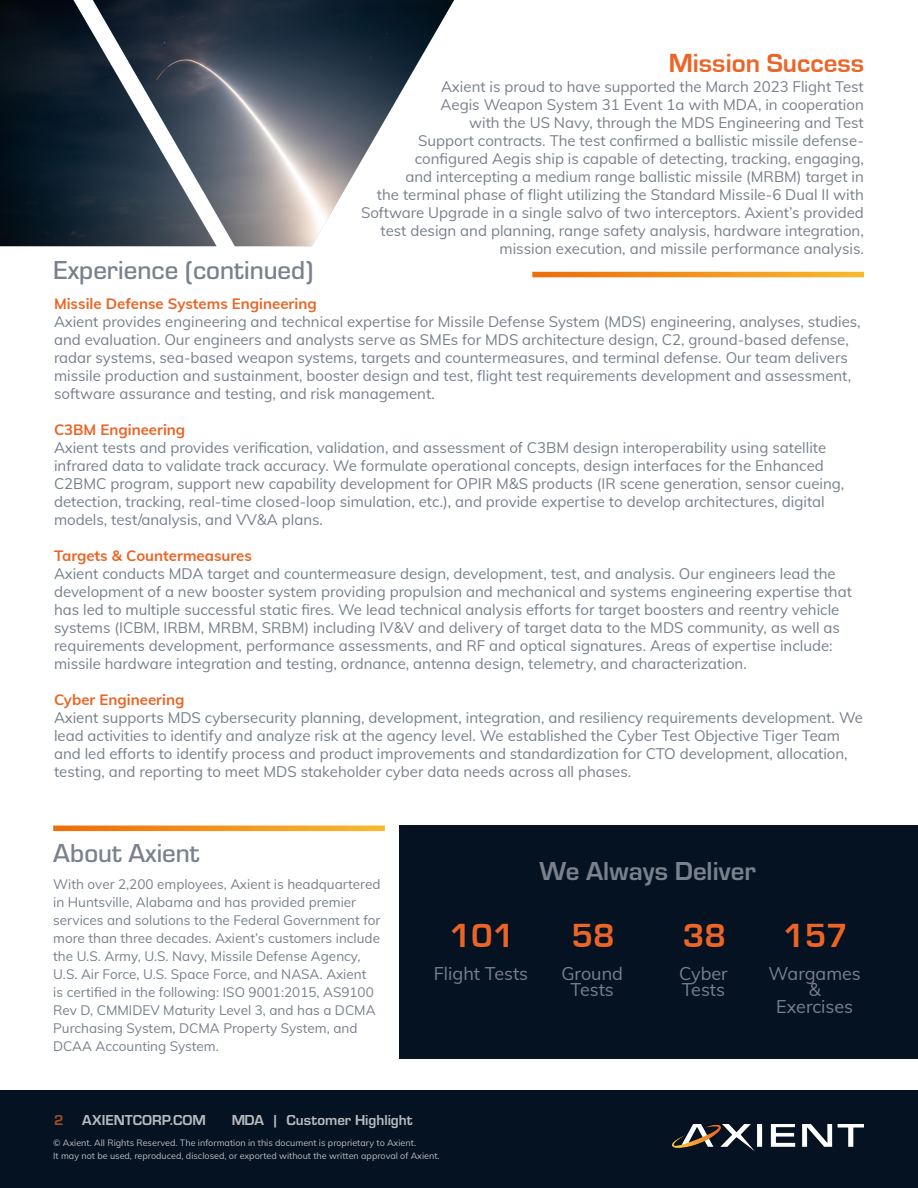
<style>
.page{position:relative;width:918px;height:1188px;background:#fff}
.page>*{position:absolute;margin:0;border:0;box-sizing:border-box;transform-origin:0 0}
.t1{font:700 34.5px "Eurostile";color:#ec6426}
.t2{font:500 27px "Eurostile";color:#78818c}
.t3{font:700 27px "Eurostile";color:#78818c}
.t4{font:700 27px "Eurostile";color:#ec6426}
.t5{font:18px/16.5px "Mulish";color:#78818c;text-align:center}
.t6{font:15px/18px "Mulish";color:#76808c}
.t7{font:15px/18px "Mulish";color:#79808b;text-align:right}
.t8{font:700 15px "Mulish";color:#eb6425}
.t9{font:700 15px "Eurostile";color:#fff}
.t10{font:13.5px/18px "Mulish";color:#78818c}
.t11{font:9px/13.5px "Mulish";color:#fff}
.s1{color:#ec6423}
</style>
<div class="page">
<div style="left:0;top:1091px;width:918px;height:97px;background:#051221"></div>
<img style="left:0;top:0;width:93px;height:246px">
<img style="left:93px;top:0;width:361px;height:246px">
<img style="left:672px;top:1124px;width:192px;height:27px">
<div style="left:400px;top:826px;width:518px;height:233px;background:#051221"></div>
<img style="left:53px;top:826px;width:332px;height:5px">
<img style="left:532px;top:272px;width:332px;height:5px">
<p class="t4" style="left:669px;top:48px;width:197px">Mission Success</p>
<p class="t2" style="left:53px;top:252px;width:262px">Experience (continued)</p>
<p class="t7" style="left:361px;top:77px;width:504px">Axient is proud to have supported the March 2023 Flight Test<br>Aegis Weapon System 31 Event 1a with MDA, in cooperation<br>with the US Navy, through the MDS Engineering and Test<br>Support contracts. The test confirmed a ballistic missile defense&shy;configured Aegis ship is capable of detecting, tracking, engaging,<br>and intercepting a medium range ballistic missile (MRBM) target in<br>the terminal phase of flight utilizing the Standard Missile-6 Dual II with Software Upgrade in a single salvo of two interceptors. Axient’s provided test design and planning, range safety analysis, hardware integration, mission execution, and missile performance analysis.</p>
<p class="t8" style="left:54px;top:293px;width:264px">Missile Defense Systems Engineering</p>
<p class="t6" style="left:54px;top:312px;width:808px">Axient provides engineering and technical expertise for Missile Defense System (MDS) engineering, analyses, studies, and evaluation. Our engineers and analysts serve as SMEs for MDS architecture design, C2, ground-based defense, radar systems, sea-based weapon systems, targets and countermeasures, and terminal defense. Our team delivers missile production and sustainment, booster design and test, flight test requirements development and assessment, software assurance and testing, and risk management.</p>
<p class="t8" style="left:54px;top:419px;width:133px">C3BM Engineering</p>
<p class="t6" style="left:54px;top:438px;width:792px">Axient tests and provides verification, validation, and assessment of C3BM design interoperability using satellite infrared data to validate track accuracy. We formulate operational concepts, design interfaces for the Enhanced C2BMC program, support new capability development for OPIR M&amp;S products (IR scene generation, sensor cueing, detection, tracking, real-time closed-loop simulation, etc.), and provide expertise to develop architectures, digital models, test/analysis, and VV&amp;A plans.</p>
<p class="t8" style="left:54px;top:545px;width:199px">Targets &amp; Countermeasures</p>
<p class="t6" style="left:54px;top:564px;width:799px">Axient conducts MDA target and countermeasure design, development, test, and analysis. Our engineers lead the development of a new booster system providing propulsion and mechanical and systems engineering expertise that has led to multiple successful static fires. We lead technical analysis efforts for target boosters and reentry vehicle systems (ICBM, IRBM, MRBM, SRBM) including IV&amp;V and delivery of target data to the MDS community, as well as requirements development, performance assessments, and RF and optical signatures. Areas of expertise include: missile hardware integration and testing, ordnance, antenna design, telemetry, and characterization.</p>
<p class="t8" style="left:54px;top:689px;width:132px">Cyber Engineering</p>
<p class="t6" style="left:54px;top:708px;width:811px">Axient supports MDS cybersecurity planning, development, integration, and resiliency requirements development. We lead activities to identify and analyze risk at the agency level. We established the Cyber Test Objective Tiger Team and led efforts to identify process and product improvements and standardization for CTO development, allocation, testing, and reporting to meet MDS stakeholder cyber data needs across all phases.</p>
<p class="t2" style="left:53px;top:834px;width:148px">About Axient</p>
<p class="t10" style="left:53px;top:874px;width:329px">With over 2,200 employees, Axient is headquartered in Huntsville, Alabama and has provided premier services and solutions to the Federal Government for more than three decades. Axient’s customers include the U.S. Army, U.S. Navy, Missile Defense Agency, U.S. Air Force, U.S. Space Force, and NASA. Axient<br>is certified in the following: ISO 9001:2015, AS9100<br>Rev D, CMMIDEV Maturity Level 3, and has a DCMA Purchasing System, DCMA Property System, and DCAA Accounting System.</p>
<p class="t3" style="left:540px;top:852px;width:218px">We Always Deliver</p>
<p class="t1" style="left:449px;top:917px;width:66px">101</p>
<p class="t5" style="left:434px;top:964px;width:96px">Flight Tests</p>
<p class="t1" style="left:571px;top:917px;width:45px">58</p>
<p class="t5" style="left:562px;top:964px;width:63px">Ground<br>Tests</p>
<p class="t1" style="left:683px;top:917px;width:45px">38</p>
<p class="t5" style="left:679px;top:964px;width:50px;text-align:left">Cyber<br>Tests</p>
<p class="t1" style="left:783px;top:917px;width:66px">157</p>
<p class="t5" style="left:769px;top:964px;width:94px">Wargames</p>
<p class="t5" style="left:809px;top:981px;width:14px">&amp;</p>
<p class="t5" style="left:776px;top:997px;width:79px">Exercises</p>
<p class="t9" style="left:54px;top:1110px;width:153px"><span class="s1">2</span> AXIENTCORP.COM</p>
<p class="t9" style="left:231px;top:1110px;width:183px">MDA | Customer Highlight</p>
<p class="t11" style="left:53px;top:1135px;width:388px">© Axient. All Rights Reserved. The information in this document is proprietary to Axient.<br>It may not be used, reproduced, disclosed, or exported without the written approval of Axient.</p>
</div>
